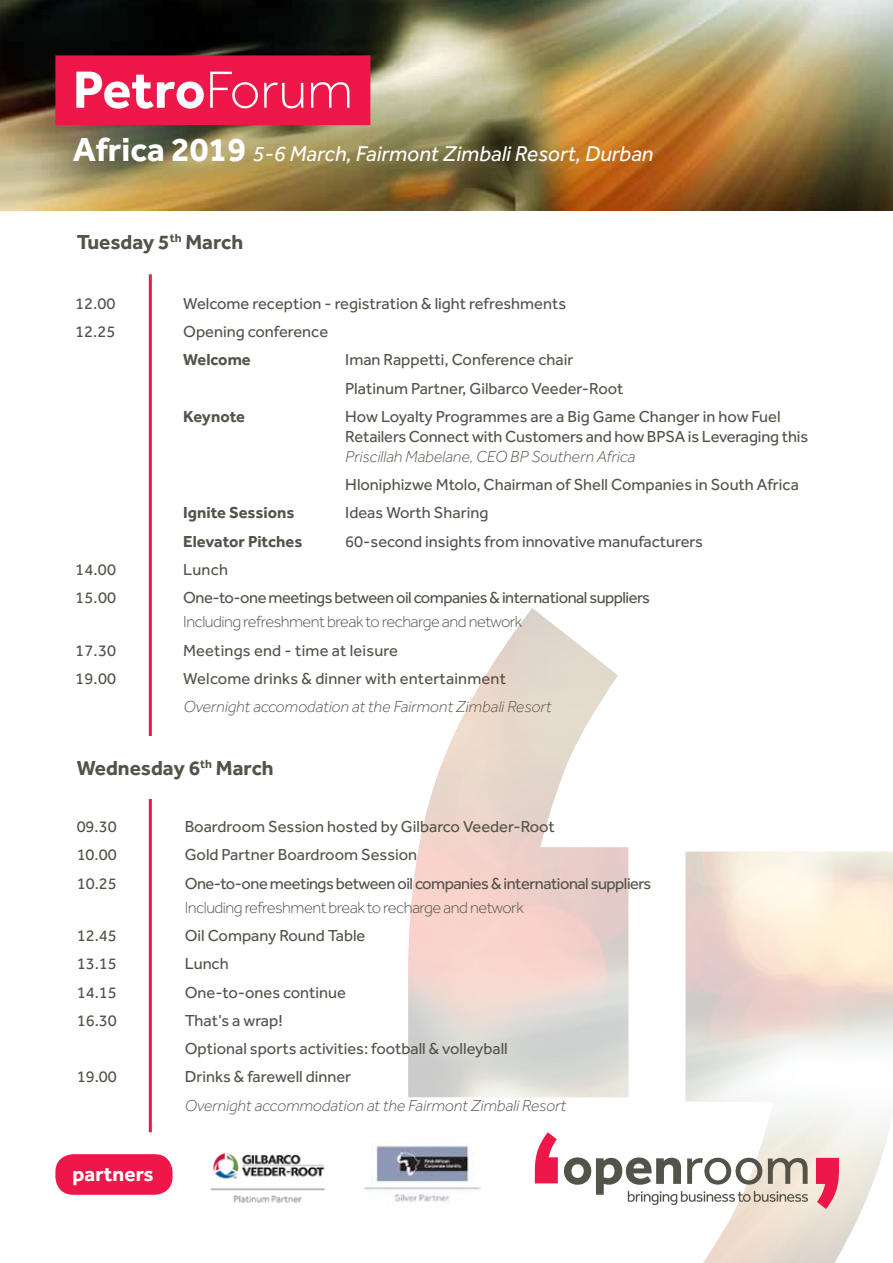
<style>
.page{position:relative;width:893px;height:1263px;background:#fff}
.page>*{position:absolute;margin:0;border:0;box-sizing:border-box;transform-origin:0 0}
.t1{font:700 54.15px "Effra";letter-spacing:-.005em;color:#fff}
.t2{font:italic 22.2px "Effra";color:#fff}
.t3{font:700 21px "Effra";color:#54534a}
.t4{font:700 21px "Effra";color:#fff}
.t5{font:16.5px/28.3px "Effra";color:#54534a}
.t6{font:italic 300 16.5px "Effra";color:#54534a}
.t7{font:16.5px "Effra";letter-spacing:-.03em;color:#54534a}
.t8{font:300 16.5px "Effra";letter-spacing:-.03em;color:#54534a}
.t9{font:700 16.5px "Effra";color:#54534a}
.s1{font-weight:300}
.s2{font-weight:700;font-style:normal;font-size:34.35px}
</style>
<div class="page">
<img style="left:0;top:0;width:893px;height:210px">
<hr style="left:149px;top:274px;width:3px;height:858px;background:#ed1849">
<div style="left:55px;top:55px;width:315px;height:70px;background:#ed1849"></div>
<div style="left:55px;top:737px;width:320px;height:62px;background:#fff"></div>
<svg style="left:535px;top:1132px;width:23px;height:51px"></svg>
<svg style="left:816px;top:1158px;width:23px;height:51px"></svg>
<svg style="left:564px;top:1157px;width:244px;height:48px"></svg>
<div style="left:55px;top:1154px;width:118px;height:41px;background:#ed1849;border-radius:18px"></div>
<img style="left:210px;top:1152px;width:115px;height:51px">
<img style="left:364px;top:1142px;width:117px;height:60px">
<h1 class="t1" style="left:73px;top:57px;width:282px">Petro<span class="s1">Forum</span></h1>
<h2 class="t2" style="left:73px;top:140px;width:582px"><span class="s2">Africa 2019</span> 5-6 March, Fairmont Zimbali Resort, Durban</h2>
<p class="t3" style="left:77px;top:230px;width:168px">Tuesday 5<sup>th</sup> March</p>
<p class="t5" style="left:75px;top:289px;width:42px">12.00</p>
<p class="t5" style="left:183px;top:289px;width:384px">Welcome reception - registration &amp; light refreshments</p>
<p class="t5" style="left:75px;top:317px;width:42px">12.25</p>
<p class="t5" style="left:183px;top:317px;width:146px">Opening conference</p>
<p class="t9" style="left:183px;top:350px;width:69px">Welcome</p>
<p class="t5" style="left:345px;top:346px;width:280px">Iman Rappetti, Conference chair<br>Platinum Partner, Gilbarco Veeder-Root</p>
<p class="t9" style="left:183px;top:406px;width:63px">Keynote</p>
<p class="t5" style="left:345px;top:406px;width:464px;line-height:19.8px">How Loyalty Programmes are a Big Game Changer in how Fuel<br>Retailers Connect with Customers and how BPSA is Leveraging this</p>
<p class="t6" style="left:345px;top:447px;width:291px">Priscillah Mabelane, CEO BP Southern Africa</p>
<p class="t5" style="left:345px;top:470px;width:455px">Hloniphizwe Mtolo, Chairman of Shell Companies in South Africa</p>
<p class="t9" style="left:183px;top:503px;width:112px">Ignite Sessions</p>
<p class="t5" style="left:345px;top:498px;width:145px">Ideas Worth Sharing</p>
<p class="t9" style="left:183px;top:531px;width:120px">Elevator Pitches</p>
<p class="t5" style="left:345px;top:527px;width:359px">60-second insights from innovative manufacturers</p>
<p class="t5" style="left:75px;top:555px;width:42px">14.00</p>
<p class="t5" style="left:183px;top:555px;width:46px">Lunch</p>
<p class="t5" style="left:75px;top:583px;width:42px">15.00</p>
<p class="t7" style="left:183px;top:588px;width:468px">One-to-one meetings between oil companies &amp; international suppliers</p>
<p class="t8" style="left:183px;top:612px;width:341px">Including refreshment break to recharge and network</p>
<p class="t5" style="left:75px;top:636px;width:42px">17.30</p>
<p class="t5" style="left:183px;top:636px;width:216px">Meetings end - time at leisure</p>
<p class="t5" style="left:75px;top:664px;width:42px">19.00</p>
<p class="t5" style="left:183px;top:664px;width:324px">Welcome drinks &amp; dinner with entertainment</p>
<p class="t6" style="left:183px;top:697px;width:369px">Overnight accomodation at the Fairmont Zimbali Resort</p>
<p class="t3" style="left:77px;top:755px;width:199px">Wednesday 6<sup>th</sup> March</p>
<p class="t5" style="left:77px;top:812px;width:42px">09.30</p>
<p class="t5" style="left:185px;top:812px;width:372px">Boardroom Session hosted by Gilbarco Veeder-Root</p>
<p class="t5" style="left:77px;top:840px;width:42px">10.00</p>
<p class="t5" style="left:185px;top:840px;width:234px">Gold Partner Boardroom Session</p>
<p class="t5" style="left:77px;top:869px;width:42px">10.25</p>
<p class="t7" style="left:185px;top:873px;width:468px">One-to-one meetings between oil companies &amp; international suppliers</p>
<p class="t8" style="left:185px;top:898px;width:341px">Including refreshment break to recharge and network</p>
<p class="t5" style="left:77px;top:921px;width:42px">12.45</p>
<p class="t5" style="left:185px;top:921px;width:182px">Oil Company Round Table</p>
<p class="t5" style="left:77px;top:949px;width:42px">13.15</p>
<p class="t5" style="left:185px;top:949px;width:46px">Lunch</p>
<p class="t5" style="left:77px;top:978px;width:42px">14.15</p>
<p class="t5" style="left:185px;top:978px;width:163px">One-to-ones continue</p>
<p class="t5" style="left:77px;top:1006px;width:42px">16.30</p>
<p class="t5" style="left:185px;top:1006px;width:325px">That’s a wrap!<br>Optional sports activities: football &amp; volleyball</p>
<p class="t5" style="left:77px;top:1062px;width:42px">19.00</p>
<p class="t5" style="left:185px;top:1062px;width:168px">Drinks &amp; farewell dinner</p>
<p class="t6" style="left:185px;top:1096px;width:383px">Overnight accommodation at the Fairmont Zimbali Resort</p>
<p class="t4" style="left:73px;top:1161px;width:83px">partners</p>
</div>
